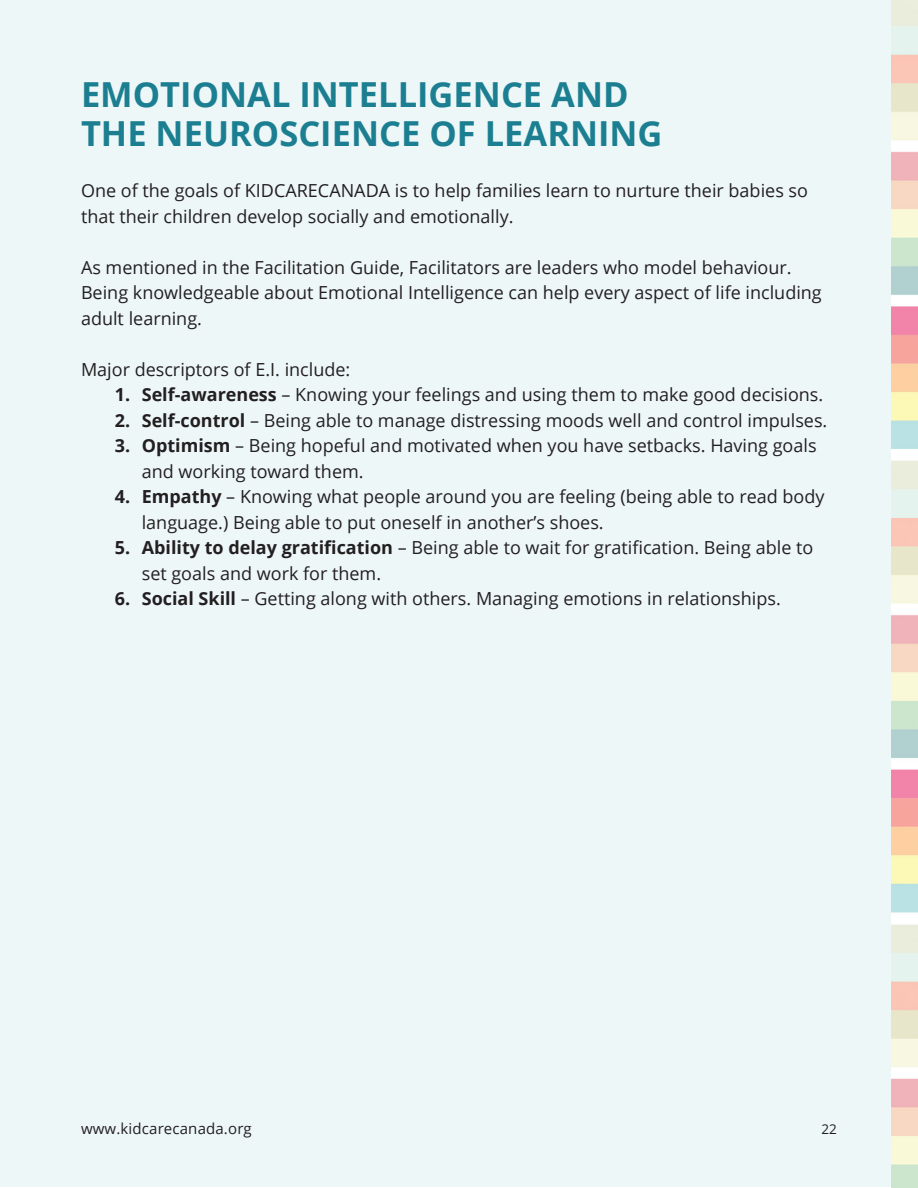
<style>
.page{position:relative;width:918px;height:1188px;background:#fff}
.page>*{position:absolute;margin:0;border:0;box-sizing:border-box;transform-origin:0 0}
.t1{font:700 34.5px/39px "Open Sans";color:#1c7f91}
.t2{font:18px/25.5px "Open Sans";color:#231f20}
.t3{font:15px "Open Sans";letter-spacing:.01em;color:#231f20}
.t4{font:13.5px "Open Sans";color:#231f20}
.s1{font-weight:700}
</style>
<div class="page">
<div style="left:1px;top:1px;width:916px;height:1186px;background:#edf7f8"></div>
<img style="left:891px;top:0;width:27px;height:1188px">
<h1 class="t1" style="left:81px;top:75px;width:583px">EMOTIONAL INTELLIGENCE AND<br>THE NEUROSCIENCE OF LEARNING</h1>
<p class="t2" style="left:81px;top:178px;width:729px">One of the goals of KIDCARECANADA is to help families learn to nurture their babies so that their children develop socially and emotionally.</p>
<p class="t2" style="left:81px;top:254px;width:742px">As mentioned in the Facilitation Guide, Facilitators are leaders who model behaviour.<br>Being knowledgeable about Emotional Intelligence can help every aspect of life including adult learning.</p>
<p class="t2" style="left:81px;top:356px;width:271px">Major descriptors of E.I. include:</p>
<p class="t2" style="left:115px;top:382px;width:710px"><span class="s1">1. Self-awareness</span> – Knowing your feelings and using them to make good decisions.</p>
<p class="t2" style="left:115px;top:407px;width:714px"><span class="s1">2. Self-control</span> – Being able to manage distressing moods well and control impulses.</p>
<p class="t2" style="left:142px;top:433px;width:676px;text-indent:-27px"><span class="s1">3. Optimism</span> – Being hopeful and motivated when you have setbacks. Having goals and working toward them.</p>
<p class="t2" style="left:142px;top:484px;width:684px;text-indent:-27px"><span class="s1">4. Empathy</span> – Knowing what people around you are feeling (being able to read body language.) Being able to put oneself in another’s shoes.</p>
<p class="t2" style="left:142px;top:535px;width:673px;text-indent:-27px"><span class="s1">5. Ability to delay gratification</span> – Being able to wait for gratification. Being able to set goals and work for them.</p>
<p class="t2" style="left:115px;top:586px;width:668px"><span class="s1">6. Social Skill</span> – Getting along with others. Managing emotions in relationships.</p>
<p class="t3" style="left:81px;top:1118px;width:172px">www.kidcarecanada.org</p>
<p class="t4" style="left:821px;top:1120px;width:17px">22</p>
</div>
